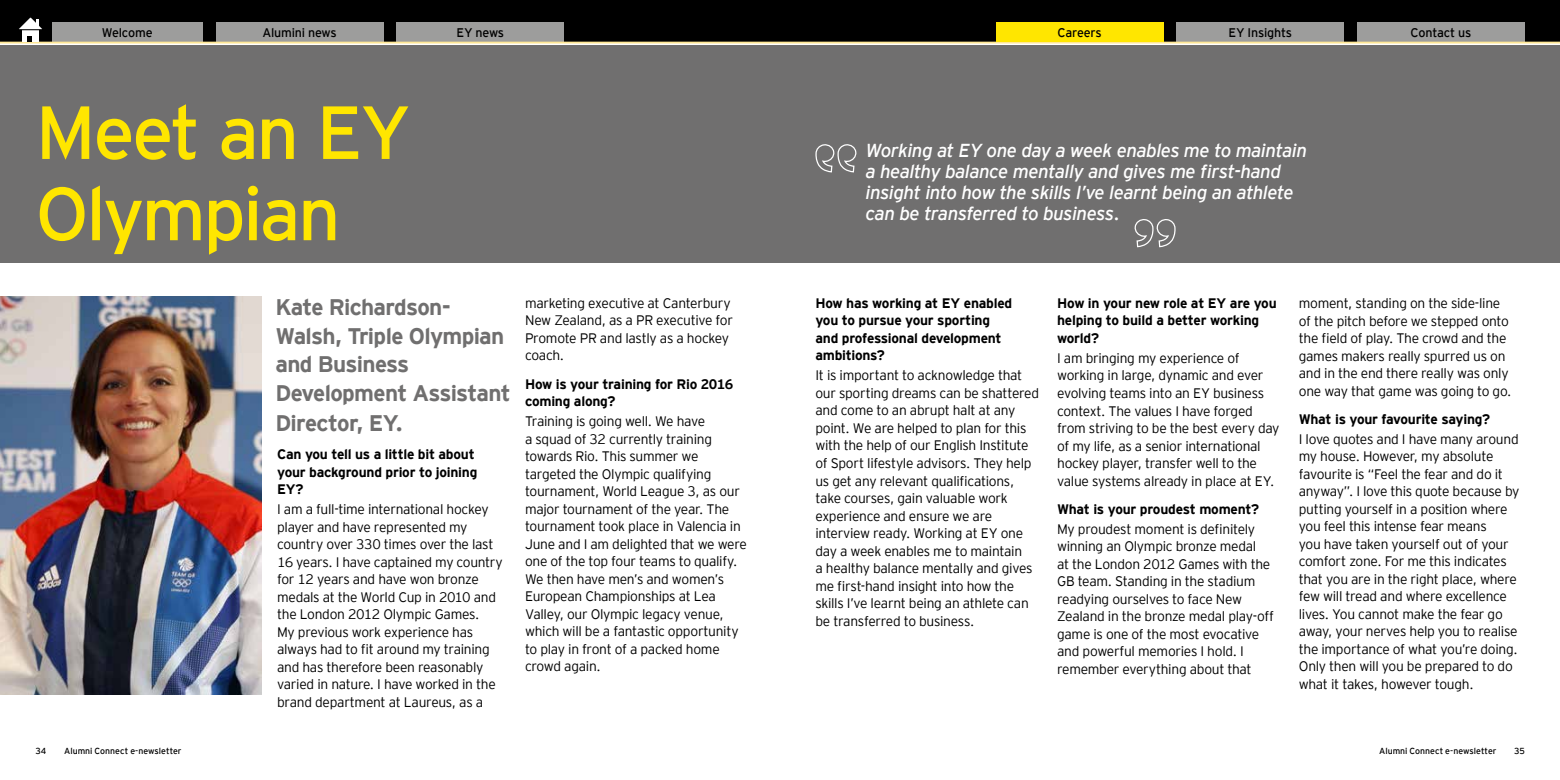
<style>
.page{position:relative;width:1560px;height:780px;background:#fff}
.page>*{position:absolute;margin:0;border:0;box-sizing:border-box;transform-origin:0 0}
.t1{font:75px/81.2px "EY Interstate";letter-spacing:-.035em;color:#ffe600}
.t2{font:700 22.5px/29.1px "EY Interstate";letter-spacing:-.03em;color:#706f6f}
.t3{font:italic 300 18.75px/21.2px "EY Interstate";letter-spacing:-.03em;color:#fff}
.t4{font:300 13.75px/17.5px "EY Interstate";letter-spacing:-.025em;color:#000}
.t5{font:700 13.75px/17.5px "EY Interstate";letter-spacing:-.02em;color:#000}
.t6{font:12.5px "EY Interstate";letter-spacing:-.015em;color:#000}
.t7{font:8.75px "EY Interstate";color:#000}
</style>
<div class="page">
<img style="left:0;top:297px;width:261px;height:397px">
<div style="left:0;top:45px;width:1559px;height:217px;background:#706f6f"></div>
<div style="left:0;top:0;width:780px;height:43px;background:#000"></div>
<div style="left:780px;top:0;width:779px;height:43px;background:#000"></div>
<div style="left:52px;top:22px;width:150px;height:20px;background:#9d9d9c"></div>
<div style="left:216px;top:22px;width:167px;height:20px;background:#9d9d9c"></div>
<div style="left:397px;top:22px;width:167px;height:20px;background:#9d9d9c"></div>
<div style="left:1176px;top:22px;width:167px;height:20px;background:#9d9d9c"></div>
<div style="left:1357px;top:22px;width:167px;height:20px;background:#9d9d9c"></div>
<hr style="left:0;top:42px;width:1559px;height:2px;background:#ffe897">
<svg style="left:815px;top:144px;width:42px;height:29px"></svg>
<svg style="left:1134px;top:219px;width:42px;height:29px"></svg>
<svg style="left:15px;top:17px;width:31px;height:25px"></svg>
<div style="left:996px;top:22px;width:167px;height:20px;background:#ffe600"></div>
<p class="t6" style="left:102px;top:24px;width:52px">Welcome</p>
<p class="t6" style="left:262px;top:24px;width:76px">Alumini news</p>
<p class="t6" style="left:456px;top:24px;width:49px">EY news</p>
<p class="t6" style="left:1228px;top:24px;width:65px">EY Insights</p>
<p class="t6" style="left:1410px;top:24px;width:62px">Contact us</p>
<p class="t6" style="left:1057px;top:24px;width:46px">Careers</p>
<h1 class="t1" style="left:35px;top:87px;width:377px">Meet an EY<br>Olympian</h1>
<h2 class="t2" style="left:275px;top:291px;width:237px">Kate Richardson-<br>Walsh, Triple Olympian and Business<br>Development Assistant<br>Director, EY.</h2>
<p class="t5" style="left:277px;top:444px;width:202px">Can you tell us a little bit about your background prior to joining<br>EY?</p>
<p class="t4" style="left:277px;top:500px;width:227px">I am a full-time international hockey player and have represented my country over 330 times over the last 16 years. I have captained my country for 12 years and have won bronze medals at the World Cup in 2010 and the London 2012 Olympic Games.<br>My previous work experience has always had to fit around my training and has therefore been reasonably varied in nature. I have worked in the brand department at Laureus, as a</p>
<p class="t4" style="left:525px;top:293px;width:209px">marketing executive at Canterbury<br>New Zealand, as a PR executive for<br>Promote PR and lastly as a hockey coach.</p>
<p class="t5" style="left:525px;top:374px;width:210px">How is your training for Rio 2016 coming along?</p>
<p class="t4" style="left:525px;top:411px;width:223px">Training is going well. We have<br>a squad of 32 currently training towards Rio. This summer we targeted the Olympic qualifying tournament, World League 3, as our major tournament of the year. The tournament took place in Valencia in<br>June and I am delighted that we were one of the top four teams to qualify.<br>We then have men’s and women’s<br>European Championships at Lea<br>Valley, our Olympic legacy venue, which will be a fantastic opportunity to play in front of a packed home crowd again.</p>
<h3 class="t3" style="left:865px;top:138px;width:443px">Working at EY one day a week enables me to maintain a healthy balance mentally and gives me first-hand insight into how the skills I’ve learnt being an athlete can be transferred to business.</h3>
<p class="t5" style="left:815px;top:293px;width:198px">How has working at EY enabled you to pursue your sporting and professional development ambitions?</p>
<p class="t4" style="left:815px;top:366px;width:225px">It is important to acknowledge that our sporting dreams can be shattered and come to an abrupt halt at any point. We are helped to plan for this with the help of our English Institute of Sport lifestyle advisors. They help us get any relevant qualifications, take courses, gain valuable work experience and ensure we are interview ready. Working at EY one day a week enables me to maintain<br>a healthy balance mentally and gives me first-hand insight into how the skills I’ve learnt being an athlete can be transferred to business.</p>
<p class="t5" style="left:1056px;top:293px;width:221px">How in your new role at EY are you helping to build a better working world?</p>
<p class="t4" style="left:1056px;top:348px;width:224px">I am bringing my experience of working in large, dynamic and ever evolving teams into an EY business context. The values I have forged from striving to be the best every day of my life, as a senior international hockey player, transfer well to the value systems already in place at EY.</p>
<p class="t5" style="left:1056px;top:499px;width:203px">What is your proudest moment?</p>
<p class="t4" style="left:1056px;top:519px;width:218px">My proudest moment is definitely winning an Olympic bronze medal<br>at the London 2012 Games with the<br>GB team. Standing in the stadium readying ourselves to face New<br>Zealand in the bronze medal play-off game is one of the most evocative and powerful memories I hold. I remember everything about that</p>
<p class="t4" style="left:1298px;top:293px;width:214px">moment, standing on the side-line of the pitch before we stepped onto the field of play. The crowd and the games makers really spurred us on and in the end there really was only one way that game was going to go.</p>
<p class="t5" style="left:1298px;top:409px;width:193px">What is your favourite saying?</p>
<p class="t4" style="left:1298px;top:429px;width:222px">I love quotes and I have many around my house. However, my absolute favourite is “Feel the fear and do it anyway”. I love this quote because by putting yourself in a position where you feel this intense fear means<br>you have taken yourself out of your comfort zone. For me this indicates that you are in the right place, where few will tread and where excellence lives. You cannot make the fear go away, your nerves help you to realise the importance of what you’re doing.<br>Only then will you be prepared to do what it takes, however tough.</p>
<p class="t7" style="left:35px;top:745px;width:12px">34</p>
<p class="t7" style="left:64px;top:745px;width:119px">Alumni Connect e-newsletter</p>
<p class="t7" style="left:1378px;top:745px;width:119px">Alumni Connect e-newsletter</p>
<p class="t7" style="left:1513px;top:745px;width:12px">35</p>
</div>
